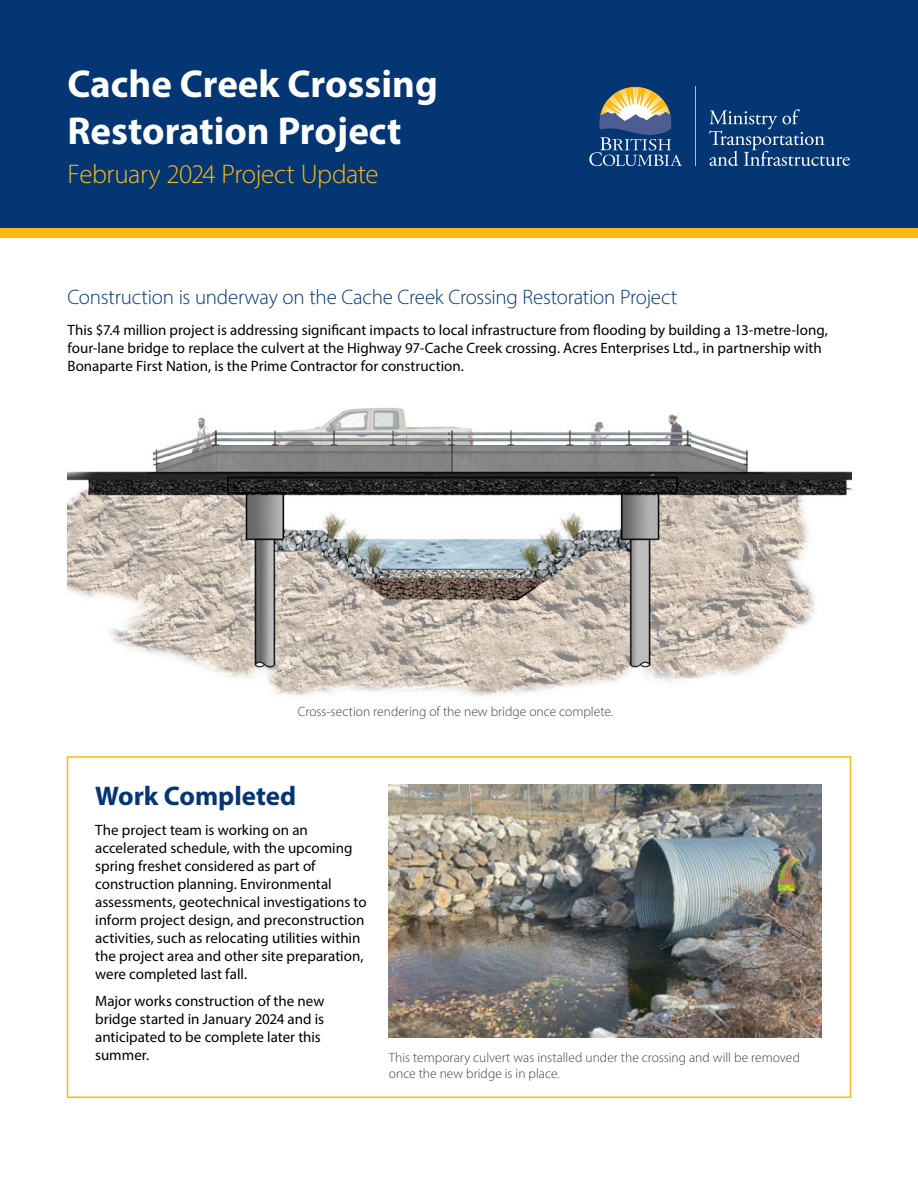
<style>
.page{position:relative;width:918px;height:1188px;background:#fff}
.page>*{position:absolute;margin:0;border:0;box-sizing:border-box;transform-origin:0 0}
.CRRP_H1{font:700 39px/46.8px "Myriad Pro";color:#fff}
.CRRP_Lead_In{font:300 27px "Myriad Pro";letter-spacing:-.015em;color:#fdb913}
.CRRP_H1-2{font:700 27px "Myriad Pro";color:#043673}
.CRRP_Lead_In-2{font:300 21px "Myriad Pro";letter-spacing:-.01em;color:#043673}
.CRRP_Body{font:15px/18px "Myriad Pro";color:#000}
.CRRP_Body-2{font:300 13.5px/16.2px "Myriad Pro";color:#404040}
</style>
<div class="page">
<div style="left:0;top:200px;width:918px;height:38px;background:#fdb913"></div>
<div style="left:0;top:0;width:918px;height:228px;background:#043673"></div>
<svg style="left:709px;top:109px;width:141px;height:57px"></svg>
<svg style="left:589px;top:87px;width:93px;height:79px"></svg>
<hr style="left:696px;top:87px;width:1px;height:79px;background:#fdb913">
<img style="left:68px;top:407px;width:783px;height:290px">
<div style="left:67px;top:756px;width:784px;height:342px;border:2px solid #fdb913"></div>
<img style="left:389px;top:785px;width:433px;height:253px">
<h1 class="CRRP_H1" style="left:68px;top:59px;width:372px">Cache Creek Crossing<br>Restoration Project</h1>
<p class="CRRP_Lead_In" style="left:68px;top:157px;width:313px">February 2024 Project Update</p>
<p class="CRRP_Lead_In-2" style="left:68px;top:284px;width:611px">Construction is underway on the Cache Creek Crossing Restoration Project</p>
<p class="CRRP_Body" style="left:68px;top:321px;width:762px">This $7.4 million project is addressing significant impacts to local infrastructure from flooding by building a 13-metre-long, four-lane bridge to replace the culvert at the Highway 97-Cache Creek crossing. Acres Enterprises Ltd., in partnership with<br>Bonaparte First Nation, is the Prime Contractor for construction.</p>
<p class="CRRP_Body-2" style="left:298px;top:703px;width:317px">Cross-section rendering of the new bridge once complete.</p>
<h1 class="CRRP_H1-2" style="left:95px;top:778px;width:202px">Work Completed</h1>
<p class="CRRP_Body" style="left:95px;top:821px;width:273px">The project team is working on an accelerated schedule, with the upcoming spring freshet considered as part of construction planning. Environmental assessments, geotechnical investigations to inform project design, and preconstruction activities, such as relocating utilities within the project area and other site preparation, were completed last fall.</p>
<p class="CRRP_Body" style="left:95px;top:992px;width:231px">Major works construction of the new bridge started in January 2024 and is anticipated to be complete later this summer.</p>
<p class="CRRP_Body-2" style="left:389px;top:1049px;width:413px">This temporary culvert was installed under the crossing and will be removed once the new bridge is in place.</p>
</div>
